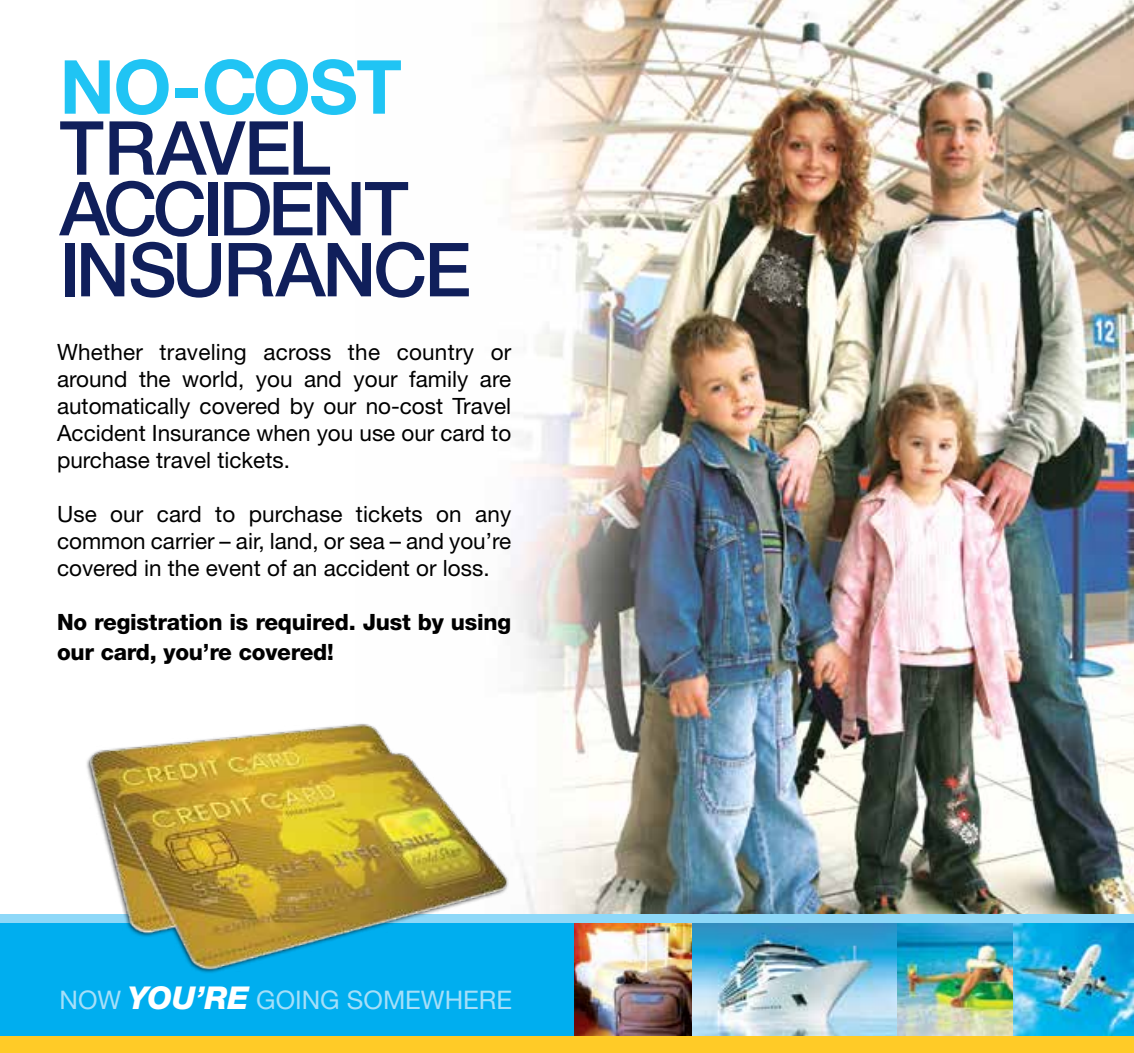
<style>
.page{position:relative;width:1134px;height:1053px;background:#fff}
.page>*{position:absolute;margin:0;border:0;box-sizing:border-box;transform-origin:0 0}
.t1{font:500 74.7px/61px "Helvetica Neue LT Std";letter-spacing:-.04em;color:#101f5b}
.t2{font:25.65px "Helvetica Neue LT Std";color:#a5dff9}
.t3{font:22.5px/27px "Helvetica Neue LT Std";color:#000;text-align:justify}
.t4{font:800 22.5px/29.7px "Helvetica Neue LT Std";letter-spacing:-.01em;color:#000}
.s1{font-weight:700;color:#20c4f4}
.s2{font-weight:800;font-style:italic;font-size:31.5px;color:#fff}
</style>
<div class="page">
<img style="left:498px;top:0;width:636px;height:915px">
<div style="left:0;top:923px;width:1134px;height:115px;background:#00aeef"></div>
<img style="left:897px;top:923px;width:116px;height:114px">
<img style="left:574px;top:923px;width:323px;height:114px">
<img style="left:1013px;top:923px;width:121px;height:114px">
<div style="left:0;top:915px;width:1134px;height:8px;background:#8ed8f8"></div>
<img style="left:76px;top:692px;width:462px;height:281px">
<div style="left:0;top:1037px;width:1134px;height:16px;background:#ffcb27"></div>
<p class="t1" style="left:60px;top:56px;width:413px"><span class="s1">NO-COST<br></span>TRAVEL<br>ACCIDENT<br>INSURANCE</p>
<p class="t3" style="left:57px;top:339px;width:456px">Whether traveling across the country or around the world, you and your family are automatically covered by our no-cost Travel Accident Insurance when you use our card to purchase travel tickets.</p>
<p class="t3" style="left:57px;top:501px;width:456px">Use our card to purchase tickets on any common carrier – air, land, or sea – and you’re covered in the event of an accident or loss.</p>
<p class="t4" style="left:57px;top:607px;width:456px">No registration is required. Just by using our card, you’re covered!</p>
<p class="t2" style="left:60px;top:985px;width:454px">NOW <span class="s2">YOU’RE</span> GOING SOMEWHERE</p>
</div>
